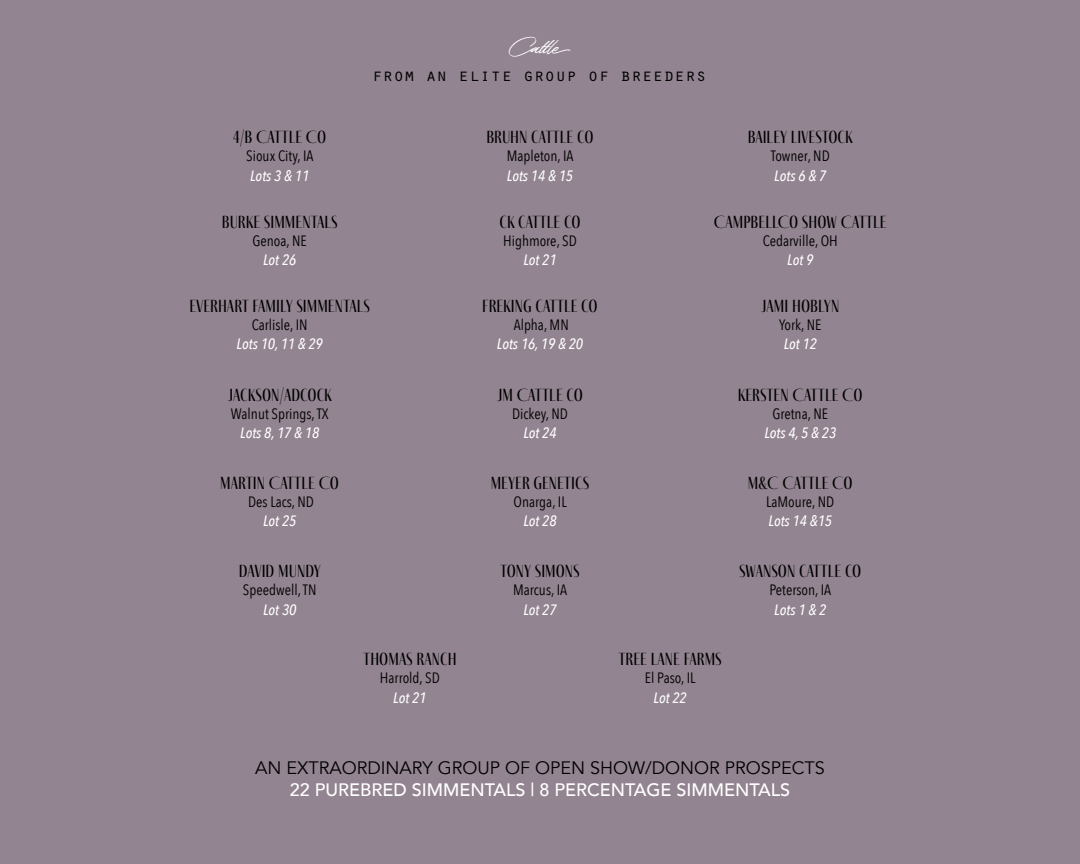
<style>
.page{position:relative;width:1080px;height:864px;background:#928490}
.page>*{position:absolute;margin:0;border:0;box-sizing:border-box;transform-origin:0 0}
.t1{font:27px "Colatin";color:#fff}
.t2{font:18px "Fino Sans";color:#000}
.t3{font:18px "Avenir";color:#000}
.t4{font:500 18px "Avenir";color:#fff}
.t5{font:18px "Orator Std";color:#000}
.t6{font:15px "Avenir Next Condensed";color:#000}
.t7{font:italic 500 15px "Avenir Next Condensed";color:#fff}
</style>
<div class="page">
<h1 class="t1" style="left:509px;top:29px;width:62px">Cattle</h1>
<p class="t5" style="left:372px;top:62px;width:336px">from an elite group of breeders</p>
<p class="t2" style="left:233px;top:127px;width:95px">4/B CATTLE CO</p>
<p class="t6" style="left:246px;top:143px;width:69px">Sioux City, IA</p>
<p class="t7" style="left:250px;top:166px;width:61px">Lots 3 &amp; 11</p>
<p class="t2" style="left:222px;top:212px;width:117px">BURKE SIMMENTALS</p>
<p class="t6" style="left:253px;top:228px;width:56px">Genoa, NE</p>
<p class="t7" style="left:263px;top:251px;width:35px">Lot 26</p>
<p class="t2" style="left:189px;top:296px;width:182px">EVERHART FAMILY SIMMENTALS</p>
<p class="t6" style="left:252px;top:312px;width:57px">Carlisle, IN</p>
<p class="t7" style="left:237px;top:335px;width:88px">Lots 10, 11 &amp; 29</p>
<p class="t2" style="left:228px;top:385px;width:106px">JACKSON/ADCOCK</p>
<p class="t6" style="left:231px;top:401px;width:99px">Walnut Springs, TX</p>
<p class="t7" style="left:240px;top:424px;width:81px">Lots 8, 17 &amp; 18</p>
<p class="t2" style="left:220px;top:473px;width:120px">MARTIN CATTLE CO</p>
<p class="t6" style="left:248px;top:489px;width:67px">Des Lacs, ND</p>
<p class="t7" style="left:263px;top:512px;width:35px">Lot 25</p>
<p class="t2" style="left:239px;top:561px;width:84px">DAVID MUNDY</p>
<p class="t6" style="left:243px;top:577px;width:75px">Speedwell, TN</p>
<p class="t7" style="left:263px;top:600px;width:35px">Lot 30</p>
<p class="t2" style="left:486px;top:127px;width:109px">BRUHN CATTLE CO</p>
<p class="t6" style="left:507px;top:143px;width:68px">Mapleton, IA</p>
<p class="t7" style="left:507px;top:166px;width:68px">Lots 14 &amp; 15</p>
<p class="t2" style="left:499px;top:212px;width:83px">CK CATTLE CO</p>
<p class="t6" style="left:503px;top:228px;width:75px">Highmore, SD</p>
<p class="t7" style="left:523px;top:251px;width:35px">Lot 21</p>
<p class="t2" style="left:482px;top:296px;width:117px">FREKING CATTLE CO</p>
<p class="t6" style="left:514px;top:312px;width:57px">Alpha, MN</p>
<p class="t7" style="left:497px;top:335px;width:88px">Lots 16, 19 &amp; 20</p>
<p class="t2" style="left:497px;top:385px;width:87px">JM CATTLE CO</p>
<p class="t6" style="left:512px;top:401px;width:57px">Dickey, ND</p>
<p class="t7" style="left:523px;top:424px;width:35px">Lot 24</p>
<p class="t2" style="left:491px;top:473px;width:100px">MEYER GENETICS</p>
<p class="t6" style="left:514px;top:489px;width:55px">Onarga, IL</p>
<p class="t7" style="left:523px;top:512px;width:35px">Lot 28</p>
<p class="t2" style="left:500px;top:561px;width:81px">TONY SIMONS</p>
<p class="t6" style="left:513px;top:577px;width:55px">Marcus, IA</p>
<p class="t7" style="left:523px;top:600px;width:35px">Lot 27</p>
<p class="t2" style="left:748px;top:127px;width:107px">BAILEY LIVESTOCK</p>
<p class="t6" style="left:771px;top:143px;width:61px">Towner, ND</p>
<p class="t7" style="left:774px;top:166px;width:53px">Lots 6 &amp; 7</p>
<p class="t2" style="left:714px;top:212px;width:174px">CAMPBELLCO SHOW CATTLE</p>
<p class="t6" style="left:763px;top:228px;width:77px">Cedarville, OH</p>
<p class="t7" style="left:787px;top:251px;width:28px">Lot 9</p>
<p class="t2" style="left:761px;top:296px;width:80px">JAMI HOBLYN</p>
<p class="t6" style="left:779px;top:312px;width:44px">York, NE</p>
<p class="t7" style="left:784px;top:335px;width:35px">Lot 12</p>
<p class="t2" style="left:738px;top:385px;width:126px">KERSTEN CATTLE CO</p>
<p class="t6" style="left:773px;top:401px;width:57px">Gretna, NE</p>
<p class="t7" style="left:764px;top:424px;width:73px">Lots 4, 5 &amp; 23</p>
<p class="t2" style="left:748px;top:473px;width:106px">M&amp;C CATTLE CO</p>
<p class="t6" style="left:766px;top:489px;width:70px">LaMoure, ND</p>
<p class="t7" style="left:769px;top:512px;width:65px">Lots 14 &amp;15</p>
<p class="t2" style="left:739px;top:561px;width:124px">SWANSON CATTLE CO</p>
<p class="t6" style="left:770px;top:577px;width:63px">Peterson, IA</p>
<p class="t7" style="left:774px;top:600px;width:53px">Lots 1 &amp; 2</p>
<p class="t2" style="left:363px;top:649px;width:95px">THOMAS RANCH</p>
<p class="t6" style="left:380px;top:665px;width:61px">Harrold, SD</p>
<p class="t7" style="left:393px;top:688px;width:35px">Lot 21</p>
<p class="t2" style="left:618px;top:649px;width:105px">TREE LANE FARMS</p>
<p class="t6" style="left:645px;top:665px;width:52px">El Paso, IL</p>
<p class="t7" style="left:654px;top:688px;width:35px">Lot 22</p>
<p class="t3" style="left:255px;top:757px;width:571px">AN EXTRAORDINARY GROUP OF OPEN SHOW/DONOR PROSPECTS</p>
<p class="t4" style="left:290px;top:774px;width:502px">22 PUREBRED SIMMENTALS | 8 PERCENTAGE SIMMENTALS</p>
</div>
